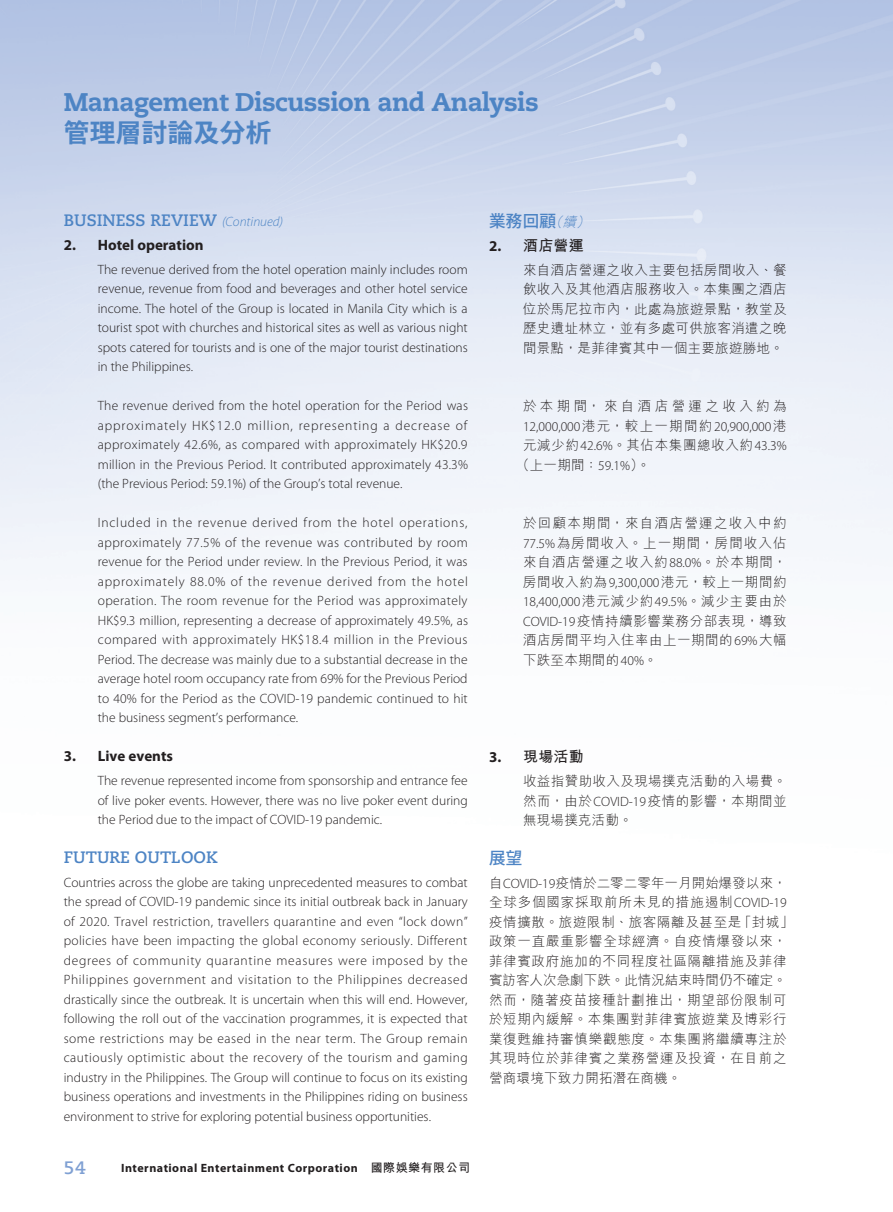
<style>
.page{position:relative;width:893px;height:1212px;background:#fff}
.page>*{position:absolute;margin:0;border:0;box-sizing:border-box;transform-origin:0 0}
.t1{font:800 25.5px "Caecilia LT Std";letter-spacing:-.02em;color:#4d84c4}
.t2{font:700 25.5px "Koz Go Pr 6 N";letter-spacing:.02em;color:#4d84c4}
.t3{font:700 18px "Caecilia LT Std";color:#7fa0d3}
._01_H1_E{font:700 16.5px "Caecilia LT Std";color:#4d84c4}
._001_H1_C{font:500 16.5px "Koz Go Pr 6 N";letter-spacing:.02em;color:#4d84c4}
._02_H2_E{font:700 15px "Myriad Pro";color:#231f20}
._002_H2_C{font:700 15px "M Hei HK";letter-spacing:.02em;color:#231f20}
._00_txt_E{font:300 13.5px/19.5px "Myriad Pro";color:#231f20;text-align:justify}
._000_txt_C{font:300 13.5px/19.5px "M Hei HK";letter-spacing:.045em;color:#231f20;text-align:justify}
._000_txt_C-2{font:300 13.5px "Myriad Pro";color:#231f20}
._000_txt_C-3{font:300 13.5px "M Hei HK";letter-spacing:.255em;color:#231f20}
.t4{font:700 12px "Myriad Pro";letter-spacing:.04em;color:#231f20}
.s1{font-family:"Myriad Pro";font-weight:300;font-style:italic;font-size:13.5px}
.s2{font-family:"M Hei HK"}
.s3{font-family:"M Hei HK";font-weight:300;font-style:italic;font-size:13.5px}
.s4{font-family:"Myriad Pro"}
</style>
<div class="page">
<h1 class="t1" style="left:64px;top:86px;width:477px">Management Discussion and Analysis</h1>
<h1 class="t2" style="left:64px;top:118px;width:209px">管理層討論及分析</h1>
<p class="_01_H1_E" style="left:64px;top:211px;width:221px">BUSINESS REVIEW <span class="s1">(Continued)</span></p>
<p class="_02_H2_E" style="left:64px;top:235px;width:141px">2. Hotel operation</p>
<p class="_00_txt_E" style="left:98px;top:259px;width:371px">The revenue derived from the hotel operation mainly includes room revenue, revenue from food and beverages and other hotel service income. The hotel of the Group is located in Manila City which is a tourist spot with churches and historical sites as well as various night spots catered for tourists and is one of the major tourist destinations in the Philippines.</p>
<p class="_00_txt_E" style="left:98px;top:396px;width:372px">The revenue derived from the hotel operation for the Period was approximately HK$12.0 million, representing a decrease of approximately 42.6%, as compared with approximately HK$20.9 million in the Previous Period. It contributed approximately 43.3% (the Previous Period: 59.1%) of the Group’s total revenue.</p>
<p class="_00_txt_E" style="left:98px;top:513px;width:372px">Included in the revenue derived from the hotel operations, approximately 77.5% of the revenue was contributed by room revenue for the Period under review. In the Previous Period, it was approximately 88.0% of the revenue derived from the hotel operation. The room revenue for the Period was approximately HK$9.3 million, representing a decrease of approximately 49.5%, as compared with approximately HK$18.4 million in the Previous Period. The decrease was mainly due to a substantial decrease in the average hotel room occupancy rate from 69% for the Previous Period to 40% for the Period as the COVID-19 pandemic continued to hit the business segment’s performance.</p>
<p class="_02_H2_E" style="left:64px;top:746px;width:111px">3. Live events</p>
<p class="_00_txt_E" style="left:98px;top:771px;width:371px">The revenue represented income from sponsorship and entrance fee of live poker events. However, there was no live poker event during the Period due to the impact of COVID-19 pandemic.</p>
<p class="_01_H1_E" style="left:64px;top:848px;width:155px">FUTURE OUTLOOK</p>
<p class="_00_txt_E" style="left:64px;top:872px;width:406px">Countries across the globe are taking unprecedented measures to combat the spread of COVID-19 pandemic since its initial outbreak back in January of 2020. Travel restriction, travellers quarantine and even “lock down” policies have been impacting the global economy seriously. Different degrees of community quarantine measures were imposed by the Philippines government and visitation to the Philippines decreased drastically since the outbreak. It is uncertain when this will end. However, following the roll out of the vaccination programmes, it is expected that some restrictions may be eased in the near term. The Group remain cautiously optimistic about the recovery of the tourism and gaming industry in the Philippines. The Group will continue to focus on its existing business operations and investments in the Philippines riding on business environment to strive for exploring potential business opportunities.</p>
<h2 class="t3" style="left:64px;top:1157px;width:24px">54</h2>
<p class="t4" style="left:121px;top:1160px;width:350px">International Entertainment Corporation <span class="s2">國際娛樂有限公司</span></p>
<p class="_001_H1_C" style="left:489px;top:212px;width:105px">業務回顧<span class="s3">（續）</span></p>
<p class="_002_H2_C" style="left:489px;top:234px;width:96px"><span class="s4">2.</span> 酒店營運</p>
<p class="_000_txt_C" style="left:523px;top:260px;width:265px">來自酒店營運之收入主要包括房間收入、餐飲收入及其他酒店服務收入。本集團之酒店位於馬尼拉市內，此處為旅遊景點，教堂及歷史遺址林立，並有多處可供旅客消遣之晚間景點，是菲律賓其中一個主要旅遊勝地。</p>
<p class="_000_txt_C-3" style="left:523px;top:399px;width:265px">於本期間，來自酒店營運之收入約為</p>
<p class="_000_txt_C-2" style="left:523px;top:418px;width:265px">12,000,000<span class="s2">港元，較上一期間約</span>20,900,000<span class="s2">港</span></p>
<p class="_000_txt_C" style="left:523px;top:435px;width:265px">元減少約<span class="s4">42.6%</span>。其佔本集團總收入約<span class="s4">43.3%</span></p>
<p class="_000_txt_C" style="left:516px;top:455px;width:136px">（上一期間：<span class="s4">59.1%</span>）。</p>
<p class="_000_txt_C" style="left:523px;top:513px;width:265px">於回顧本期間，來自酒店營運之收入中約<span class="s4">77.5%</span>為房間收入。上一期間，房間收入佔來自酒店營運之收入約<span class="s4">88.0%</span>。於本期間，房間收入約為<span class="s4">9,300,000</span>港元，較上一期間約<span class="s4">18,400,000</span>港元減少約<span class="s4">49.5%</span>。減少主要由於<span class="s4">COVID-19</span>疫情持續影響業務分部表現，導致酒店房間平均入住率由上一期間的<span class="s4">69%</span>大幅下跌至本期間的<span class="s4">40%</span>。</p>
<p class="_002_H2_C" style="left:489px;top:746px;width:96px"><span class="s4">3.</span> 現場活動</p>
<p class="_000_txt_C" style="left:523px;top:771px;width:265px">收益指贊助收入及現場撲克活動的入場費。然而，由於<span class="s4">COVID-19</span>疫情的影響，本期間並無現場撲克活動。</p>
<p class="_001_H1_C" style="left:489px;top:849px;width:35px">展望</p>
<p class="_000_txt_C" style="left:489px;top:873px;width:306px;text-align:left">自<span class="s4">COVID-19</span>疫情於二零二零年一月開始爆發以來，全球多個國家採取前所未見的措施遏制<span class="s4">COVID-19</span>疫情擴散。旅遊限制、旅客隔離及甚至是「封城」政策一直嚴重影響全球經濟。自疫情爆發以來，菲律賓政府施加的不同程度社區隔離措施及菲律賓訪客人次急劇下跌。此情況結束時間仍不確定。然而，隨著疫苗接種計劃推出，期望部份限制可於短期內緩解。本集團對菲律賓旅遊業及博彩行業復甦維持審慎樂觀態度。本集團將繼續專注於其現時位於菲律賓之業務營運及投資，在目前之營商環境下致力開拓潛在商機。</p>
</div>
